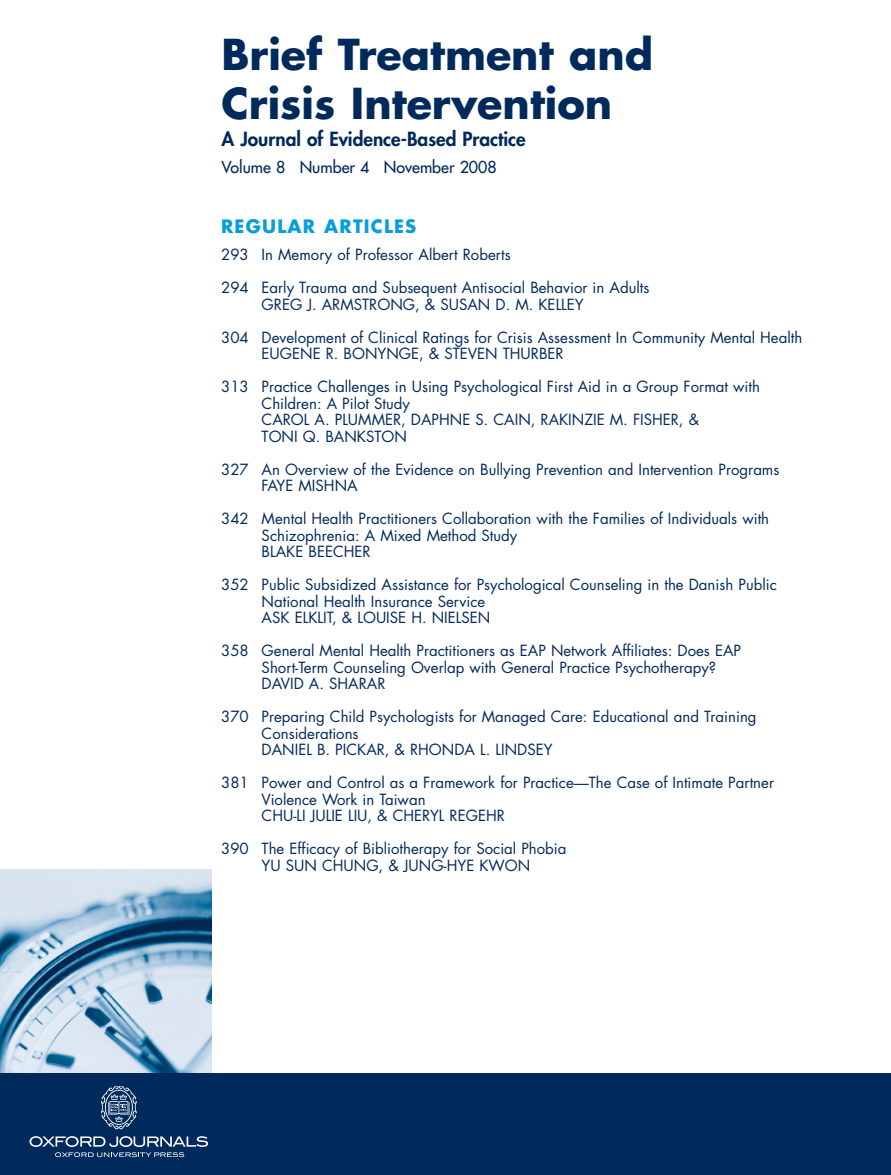
<style>
.page{position:relative;width:891px;height:1175px;background:#fff}
.page>*{position:absolute;margin:0;border:0;box-sizing:border-box;transform-origin:0 0}
.t1{font:700 41.4px/49.1px "Futura";color:#00295c}
.t2{font:800 19.05px "Futura";color:#00295c}
.t3{font:700 18px "Futura";letter-spacing:.07em;color:#069ddc}
.t4{font:16.05px "Futura";color:#00295c}
.t5{font:15px/16.5px "Futura";color:#00295c}
</style>
<div class="page">
<img style="left:0;top:869px;width:212px;height:204px">
<div style="left:0;top:1073px;width:891px;height:101px;background:#00295c"></div>
<svg style="left:55px;top:1152px;width:129px;height:5px"></svg>
<svg style="left:29px;top:1136px;width:179px;height:10px"></svg>
<svg style="left:101px;top:1086px;width:36px;height:43px"></svg>
<h1 class="t1" style="left:222px;top:33px;width:433px">Brief Treatment and<br>Crisis Intervention</h1>
<p class="t2" style="left:222px;top:130px;width:306px">A Journal of Evidence-Based Practice</p>
<p class="t4" style="left:222px;top:159px;width:277px">Volume 8 Number 4 November 2008</p>
<p class="t3" style="left:221px;top:217px;width:197px">REGULAR ARTICLES</p>
<p class="t5" style="left:221px;top:247px;width:291px">293 In Memory of Professor Albert Roberts</p>
<p class="t5" style="left:262px;top:280px;width:389px;text-indent:-40px">294 Early Trauma and Subsequent Antisocial Behavior in Adults<br>GREG J. ARMSTRONG, &amp; SUSAN D. M. KELLEY</p>
<p class="t5" style="left:262px;top:330px;width:542px;text-indent:-40px">304 Development of Clinical Ratings for Crisis Assessment In Community Mental Health<br>EUGENE R. BONYNGE, &amp; STEVEN THURBER</p>
<p class="t5" style="left:262px;top:379px;width:500px;text-indent:-40px">313 Practice Challenges in Using Psychological First Aid in a Group Format with Children: A Pilot Study<br>CAROL A. PLUMMER, DAPHNE S. CAIN, RAKINZIE M. FISHER, &amp;<br>TONI Q. BANKSTON</p>
<p class="t5" style="left:262px;top:462px;width:519px;text-indent:-40px">327 An Overview of the Evidence on Bullying Prevention and Intervention Programs<br>FAYE MISHNA</p>
<p class="t5" style="left:262px;top:511px;width:509px;text-indent:-40px">342 Mental Health Practitioners Collaboration with the Families of Individuals with<br>Schizophrenia: A Mixed Method Study<br>BLAKE BEECHER</p>
<p class="t5" style="left:262px;top:577px;width:517px;text-indent:-40px">352 Public Subsidized Assistance for Psychological Counseling in the Danish Public<br>National Health Insurance Service<br>ASK ELKLIT, &amp; LOUISE H. NIELSEN</p>
<p class="t5" style="left:262px;top:643px;width:481px;text-indent:-40px">358 General Mental Health Practitioners as EAP Network Affiliates: Does EAP<br>Short-Term Counseling Overlap with General Practice Psychotherapy?<br>DAVID A. SHARAR</p>
<p class="t5" style="left:262px;top:709px;width:497px;text-indent:-40px">370 Preparing Child Psychologists for Managed Care: Educational and Training<br>Considerations<br>DANIEL B. PICKAR, &amp; RHONDA L. LINDSEY</p>
<p class="t5" style="left:262px;top:775px;width:514px;text-indent:-40px">381 Power and Control as a Framework for Practice—The Case of Intimate Partner<br>Violence Work in Taiwan<br>CHU-LI JULIE LIU, &amp; CHERYL REGEHR</p>
<p class="t5" style="left:221px;top:841px;width:347px;text-align:center">390 The Efficacy of Bibliotherapy for Social Phobia<br>YU SUN CHUNG, &amp; JUNG-HYE KWON</p>
</div>
